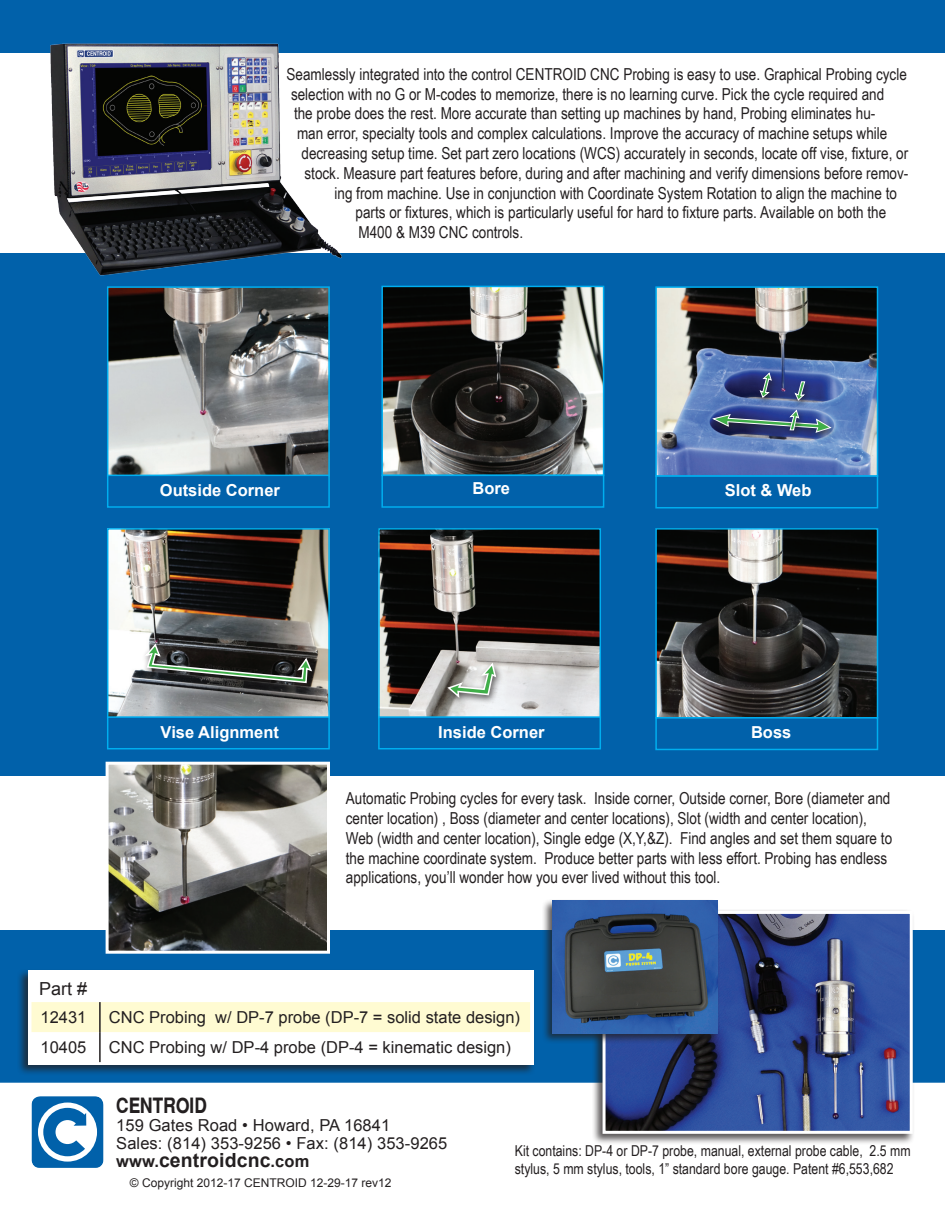
<style>
.page{position:relative;width:945px;height:1215px;background:#fff}
.page>*{position:absolute;margin:0;border:0;box-sizing:border-box;transform-origin:0 0}
.t1{font:700 21px "Switzerland Narrow";letter-spacing:.005em;color:#231f20}
.t2{font:700 19.5px "Arial";letter-spacing:.005em;color:#231f20}
.t3{font:18px "Arial";color:#231f20}
.t4{font:16.5px/19.8px "Arial Narrow";color:#231f20}
.t5{font:16.5px/18px "Arial";color:#231f20}
.t6{font:700 16.5px "Arial";color:#fff}
.t7{font:15px/18px "Arial Narrow";color:#231f20}
.t8{font:12px "Arial";color:#231f20}
.s1{font-size:16.5px}
</style>
<div class="page">
<div style="left:0;top:0;width:945px;height:1083px;background:#0161aa"></div>
<div style="left:17px;top:969px;width:519px;height:107px;background:#231f20;opacity:.75"></div>
<div style="left:28px;top:970px;width:506px;height:95px;background:#fff"></div>
<div style="left:0;top:777px;width:945px;height:153px;background:#fff"></div>
<svg style="left:32px;top:1096px;width:72px;height:72px"></svg>
<img style="left:110px;top:531px;width:217px;height:185px">
<div style="left:107px;top:528px;width:223px;height:191px;border:2px solid #00aeef"></div>
<div style="left:592px;top:909px;width:323px;height:236px;background:#231f20;opacity:.75"></div>
<img style="left:607px;top:915px;width:302px;height:215px">
<div style="left:603px;top:911px;width:310px;height:223px;border:3px solid #fff"></div>
<div style="left:32px;top:1002px;width:498px;height:30px;background:#fffbd2"></div>
<hr style="left:99px;top:1002px;width:2px;height:30px;background:#231f20">
<hr style="left:99px;top:1032px;width:2px;height:30px;background:#231f20">
<div style="left:542px;top:899px;width:178px;height:145px;background:#231f20;opacity:.75"></div>
<img style="left:553px;top:901px;width:165px;height:132px">
<img style="left:658px;top:289px;width:217px;height:185px">
<div style="left:655px;top:286px;width:223px;height:191px;border:2px solid #00aeef"></div>
<img style="left:110px;top:296px;width:217px;height:178px">
<div style="left:107px;top:286px;width:223px;height:191px;border:2px solid #00aeef"></div>
<div style="left:0;top:54px;width:945px;height:199px;background:#fff"></div>
<div style="left:107px;top:475px;width:223px;height:33px;background:#0161aa;border:2px solid #00aeef"></div>
<img style="left:658px;top:531px;width:217px;height:185px">
<div style="left:655px;top:528px;width:223px;height:191px;border:2px solid #00aeef"></div>
<div style="left:655px;top:717px;width:223px;height:33px;background:#0161aa;border:2px solid #00aeef"></div>
<div style="left:655px;top:475px;width:223px;height:33px;background:#0161aa;border:2px solid #00aeef"></div>
<div style="left:107px;top:716px;width:223px;height:33px;background:#0161aa;border:2px solid #00aeef"></div>
<img style="left:381px;top:531px;width:217px;height:185px">
<div style="left:378px;top:528px;width:223px;height:191px;border:2px solid #00aeef"></div>
<div style="left:378px;top:716px;width:223px;height:33px;background:#0161aa;border:2px solid #00aeef"></div>
<img style="left:384px;top:289px;width:217px;height:184px">
<div style="left:381px;top:286px;width:223px;height:190px;border:2px solid #00aeef"></div>
<div style="left:381px;top:475px;width:223px;height:33px;background:#0161aa;border:2px solid #00aeef"></div>
<img style="left:110px;top:766px;width:216px;height:184px">
<div style="left:106px;top:762px;width:224px;height:192px;border:3px solid #fff"></div>
<div style="left:444px;top:660px;width:60px;height:46px;background:#231f20;opacity:.75"></div>
<svg style="left:446px;top:662px;width:51px;height:38px;background:#a7b2a4"></svg>
<div style="left:141px;top:641px;width:179px;height:52px;background:#231f20;opacity:.75"></div>
<svg style="left:143px;top:642px;width:171px;height:42px;background:#454b45"></svg>
<div style="left:708px;top:411px;width:131px;height:31px;background:#231f20;opacity:.75"></div>
<div style="left:755px;top:370px;width:24px;height:36px;background:#231f20;opacity:.75"></div>
<svg style="left:759px;top:372px;width:13px;height:26px"></svg>
<div style="left:790px;top:378px;width:22px;height:31px;background:#231f20;opacity:.75"></div>
<svg style="left:794px;top:381px;width:12px;height:20px"></svg>
<div style="left:785px;top:407px;width:22px;height:33px;background:#231f20;opacity:.75"></div>
<svg style="left:711px;top:409px;width:120px;height:24px;background:#476085"></svg>
<img style="left:12px;top:24px;width:352px;height:272px">
<p class="t4" style="left:286px;top:63px;width:622px">Seamlessly integrated into the control CENTROID CNC Probing is easy to use. Graphical Probing cycle</p>
<p class="t4" style="left:291px;top:83px;width:595px">selection with no G or M-codes to memorize, there is no learning curve. Pick the cycle required and</p>
<p class="t4" style="left:294px;top:103px;width:583px">the probe does the rest. More accurate than setting up machines by hand, Probing eliminates hu-</p>
<p class="t4" style="left:297px;top:123px;width:592px">man error, specialty tools and complex calculations. Improve the accuracy of machine setups while</p>
<p class="t4" style="left:302px;top:143px;width:608px">decreasing setup time. Set part zero locations (WCS) accurately in seconds, locate off vise, fixture, or</p>
<p class="t4" style="left:305px;top:162px;width:605px">stock. Measure part features before, during and after machining and verify dimensions before remov-</p>
<p class="t4" style="left:335px;top:182px;width:564px">ing from machine. Use in conjunction with Coordinate System Rotation to align the machine to</p>
<p class="t4" style="left:356px;top:202px;width:532px">parts or fixtures, which is particularly useful for hard to fixture parts. Available on both the</p>
<p class="t4" style="left:359px;top:222px;width:166px">M400 &amp; M39 CNC controls.</p>
<p class="t6" style="left:160px;top:479px;width:122px">Outside Corner</p>
<p class="t6" style="left:472px;top:478px;width:39px">Bore</p>
<p class="t6" style="left:725px;top:480px;width:88px">Slot &amp; Web</p>
<p class="t6" style="left:161px;top:721px;width:120px">Vise Alignment</p>
<p class="t6" style="left:438px;top:721px;width:108px">Inside Corner</p>
<p class="t6" style="left:751px;top:721px;width:42px">Boss</p>
<p class="t4" style="left:346px;top:788px;width:548px">Automatic Probing cycles for every task. Inside corner, Outside corner, Bore (diameter and center location) , Boss (diameter and center locations), Slot (width and center location), Web (width and center location), Single edge (X,Y,&amp;Z). Find angles and set them square to the machine coordinate system. Produce better parts with less effort. Probing has endless applications, you’ll wonder how you ever lived without this tool.</p>
<p class="t3" style="left:39px;top:976px;width:50px">Part #</p>
<p class="t5" style="left:40px;top:1008px;width:47px">12431</p>
<p class="t5" style="left:109px;top:1008px;width:413px">CNC Probing w/ DP-7 probe (DP-7 = solid state design)</p>
<p class="t5" style="left:40px;top:1039px;width:47px">10405</p>
<p class="t5" style="left:109px;top:1039px;width:404px">CNC Probing w/ DP-4 probe (DP-4 = kinematic design)</p>
<p class="t1" style="left:116px;top:1093px;width:92px">CENTROID</p>
<p class="t5" style="left:116px;top:1116px;width:333px">159 Gates Road • Howard, PA 16841<br>Sales: (814) 353-9256 • Fax: (814) 353-9265</p>
<p class="t2" style="left:116px;top:1147px;width:195px"><span class="s1">www.</span>centroidcnc<span class="s1">.com</span></p>
<p class="t8" style="left:130px;top:1175px;width:263px">© Copyright 2012-17 CENTROID 12-29-17 rev12</p>
<p class="t7" style="left:515px;top:1141px;width:397px">Kit contains: DP-4 or DP-7 probe, manual, external probe cable, 2.5 mm stylus, 5 mm stylus, tools, 1” standard bore gauge. Patent #6,553,682</p>
</div>
